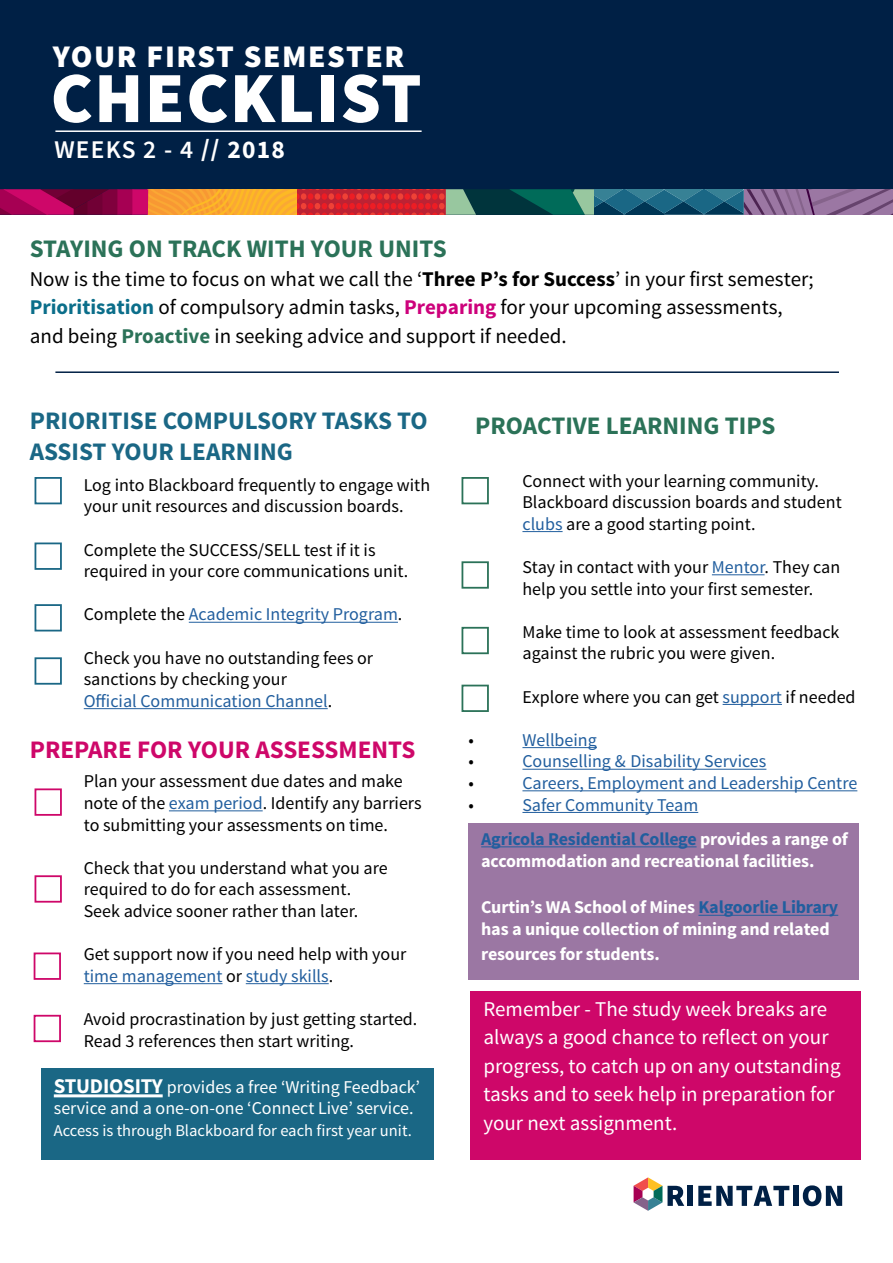
<style>
.page{position:relative;width:893px;height:1263px;background:#fff}
.page>*{position:absolute;margin:0;border:0;box-sizing:border-box;transform-origin:0 0}
.t1{font:900 72px "Source Sans Pro";letter-spacing:.02em;color:#fff}
.t2{font:900 31.5px "Source Sans Pro";letter-spacing:.05em;color:#fff}
.t3{font:600 25.5px "Source Sans Pro";letter-spacing:.05em;color:#fff}
.t4{font:700 25.2px "Source Sans Pro";color:#2b7258}
.t5{font:700 25.2px/30.3px "Source Sans Pro";color:#1a6785}
.t6{font:700 25.2px "Source Sans Pro";color:#ce0769}
.t7{font:21px/28.5px "Source Sans Pro";color:#000}
.t8{font:21px/28.5px "Source Sans Pro";color:#fff}
.t9{font:18px/21.6px "Source Sans Pro";color:#000}
.t10{font:700 18px/21.6px "Source Sans Pro";letter-spacing:-.01em;color:#fff}
.t11{font:18px "Source Sans Pro";color:#215e9e}
.t12{font:18px/21.6px "Source Sans Pro";color:#fff}
.t13{font:700 18px/34.5px "Source Sans Pro";letter-spacing:-.01em;color:#215e9e}
.t14{font:16.5px "Source Sans Pro";color:#fff}
.s1{font-weight:700}
.s2{font-weight:700;color:#0b6e8a}
.s3{font-weight:700;color:#cd017b}
.s4{font-weight:700;color:#2b7258}
.s5{color:#000}
.s6{color:#215e9e}
.s7{font-weight:700;font-size:21px}
.s8{font-weight:400}
.s9{color:#fff}
</style>
<div class="page">
<div style="left:0;top:0;width:893px;height:215px;background:#002045"></div>
<hr style="left:55px;top:130px;width:367px;height:2px;background:#fff">
<svg style="left:148px;top:189px;width:745px;height:26px;background:#86675d"></svg>
<div style="left:117px;top:189px;width:16px;height:26px;background:#a60053"></div>
<div style="left:132px;top:189px;width:16px;height:26px;background:#ce0769"></div>
<svg style="left:0;top:189px;width:118px;height:26px;background:#930249"></svg>
<svg style="left:634px;top:1177px;width:50px;height:34px"></svg>
<div style="left:688px;top:1186px;width:5px;height:20px;background:#002045"></div>
<svg style="left:698px;top:1186px;width:91px;height:20px"></svg>
<div style="left:793px;top:1186px;width:5px;height:20px;background:#002045"></div>
<svg style="left:803px;top:1185px;width:39px;height:21px"></svg>
<hr style="left:55px;top:371px;width:784px;height:2px;background:#002045">
<div style="left:471px;top:991px;width:390px;height:169px;background:#ce0769"></div>
<div style="left:35px;top:788px;width:27px;height:28px;border:2px solid #ce0769"></div>
<div style="left:41px;top:1068px;width:393px;height:92px;background:#1a6785"></div>
<hr style="left:54px;top:1094px;width:109px;height:3px;background:#fff">
<div style="left:35px;top:477px;width:27px;height:27px;border:2px solid #1a6785"></div>
<hr style="left:189px;top:622px;width:209px;height:1px;background:#215e9e">
<hr style="left:84px;top:708px;width:244px;height:1px;background:#215e9e">
<div style="left:35px;top:542px;width:27px;height:28px;border:2px solid #1a6785"></div>
<div style="left:35px;top:604px;width:27px;height:27px;border:2px solid #1a6785"></div>
<div style="left:35px;top:657px;width:27px;height:28px;border:2px solid #1a6785"></div>
<hr style="left:169px;top:810px;width:94px;height:1px;background:#215e9e">
<hr style="left:84px;top:983px;width:138px;height:1px;background:#215e9e">
<hr style="left:246px;top:983px;width:83px;height:1px;background:#215e9e">
<div style="left:35px;top:875px;width:27px;height:28px;border:2px solid #ce0769"></div>
<div style="left:34px;top:952px;width:27px;height:28px;border:2px solid #ce0769"></div>
<div style="left:34px;top:1015px;width:27px;height:27px;border:2px solid #ce0769"></div>
<hr style="left:522px;top:531px;width:41px;height:1px;background:#215e9e">
<hr style="left:712px;top:574px;width:52px;height:1px;background:#215e9e">
<hr style="left:723px;top:704px;width:59px;height:1px;background:#215e9e">
<hr style="left:522px;top:747px;width:75px;height:1px;background:#215e9e">
<hr style="left:522px;top:769px;width:244px;height:1px;background:#215e9e">
<hr style="left:522px;top:790px;width:335px;height:1px;background:#215e9e">
<hr style="left:522px;top:812px;width:176px;height:1px;background:#215e9e">
<div style="left:462px;top:477px;width:27px;height:27px;border:2px solid #2b7258"></div>
<div style="left:462px;top:561px;width:27px;height:28px;border:2px solid #2b7258"></div>
<div style="left:462px;top:627px;width:27px;height:27px;border:2px solid #2b7258"></div>
<div style="left:462px;top:685px;width:27px;height:27px;border:2px solid #2b7258"></div>
<div style="left:468px;top:823px;width:391px;height:157px;background:#9b77a3"></div>
<hr style="left:481px;top:846px;width:215px;height:1px;background:#215e9e">
<hr style="left:698px;top:915px;width:140px;height:1px;background:#215e9e">
<h2 class="t2" style="left:53px;top:36px;width:353px">YOUR FIRST SEMESTER</h2>
<h1 class="t1" style="left:51px;top:51px;width:372px">CHECKLIST</h1>
<h3 class="t3" style="left:54px;top:134px;width:232px">WEEKS 2 - 4 <span class="s1">// 2018</span></h3>
<h3 class="t4" style="left:30px;top:232px;width:418px">STAYING ON TRACK WITH YOUR UNITS</h3>
<p class="t7" style="left:30px;top:265px;width:785px">Now is the time to focus on what we call the ‘<span class="s1">Three P’s for Success</span>’ in your first semester;<br><span class="s2">Prioritisation</span> of compulsory admin tasks, <span class="s3">Preparing</span> for your upcoming assessments, and being <span class="s4">Proactive</span> in seeking advice and support if needed.</p>
<h3 class="t5" style="left:30px;top:407px;width:400px">PRIORITISE COMPULSORY TASKS TO<br>ASSIST YOUR LEARNING</h3>
<p class="t9" style="left:84px;top:474px;width:348px">Log into Blackboard frequently to engage with your unit resources and discussion boards.</p>
<p class="t9" style="left:84px;top:539px;width:326px">Complete the SUCCESS/SELL test if it is required in your core communications unit.</p>
<p class="t11" style="left:84px;top:603px;width:320px"><span class="s5">Complete the</span> Academic Integrity Program<span class="s5">.</span></p>
<p class="t9" style="left:84px;top:647px;width:291px">Check you have no outstanding fees or sanctions by checking your<br><span class="s6">Official Communication Channel</span>.</p>
<h3 class="t6" style="left:30px;top:734px;width:387px">PREPARE FOR YOUR ASSESSMENTS</h3>
<p class="t9" style="left:84px;top:771px;width:339px">Plan your assessment due dates and make note of the <span class="s6">exam period</span>. Identify any barriers to submitting your assessments on time.</p>
<p class="t9" style="left:84px;top:857px;width:305px">Check that you understand what you are required to do for each assessment.<br>Seek advice sooner rather than later.</p>
<p class="t9" style="left:84px;top:944px;width:324px">Get support now if you need help with your <span class="s6">time management</span> or <span class="s6">study skills</span>.</p>
<p class="t9" style="left:84px;top:1008px;width:335px">Avoid procrastination by just getting started.<br>Read 3 references then start writing.</p>
<p class="t12" style="left:54px;top:1076px;width:368px"><span class="s7">STUDIOSITY</span> provides a free ‘Writing Feedback’ service and a one-on-one ‘Connect Live’ service.</p>
<p class="t14" style="left:54px;top:1120px;width:360px">Access is through Blackboard for each first year unit.</p>
<h3 class="t4" style="left:475px;top:409px;width:302px">PROACTIVE LEARNING TIPS</h3>
<p class="t9" style="left:522px;top:470px;width:321px">Connect with your learning community.<br>Blackboard discussion boards and student <span class="s6">clubs</span> are a good starting point.</p>
<p class="t9" style="left:522px;top:556px;width:319px">Stay in contact with your <span class="s6">Mentor</span>. They can help you settle into your first semester.</p>
<p class="t9" style="left:522px;top:621px;width:318px">Make time to look at assessment feedback against the rubric you were given.</p>
<p class="t9" style="left:522px;top:686px;width:335px">Explore where you can get <span class="s6">support</span> if needed</p>
<p class="t9" style="left:468px;top:729px;width:7px">•</p>
<p class="t11" style="left:522px;top:729px;width:76px">Wellbeing</p>
<p class="t9" style="left:468px;top:751px;width:7px">•</p>
<p class="t11" style="left:522px;top:750px;width:245px">Counselling &amp; Disability Services</p>
<p class="t9" style="left:468px;top:772px;width:7px">•</p>
<p class="t11" style="left:522px;top:772px;width:336px">Careers, Employment and Leadership Centre</p>
<p class="t9" style="left:468px;top:794px;width:7px">•</p>
<p class="t13" style="left:481px;top:788px;width:368px;text-indent:41px"><span class="s8">Safer Community Team<br></span>Agricola Residential College <span class="s9">provides a range of</span></p>
<p class="t10" style="left:481px;top:850px;width:335px">accommodation and recreational facilities.</p>
<p class="t10" style="left:481px;top:897px;width:359px">Curtin’s WA School of Mines <span class="s6">Kalgoorlie Library </span>has a unique collection of mining and related</p>
<p class="t10" style="left:481px;top:944px;width:180px">resources for students.</p>
<p class="t8" style="left:483px;top:995px;width:359px">Remember - The study week breaks are always a good chance to reflect on your progress, to catch up on any outstanding tasks and to seek help in preparation for your next assignment.</p>
</div>
